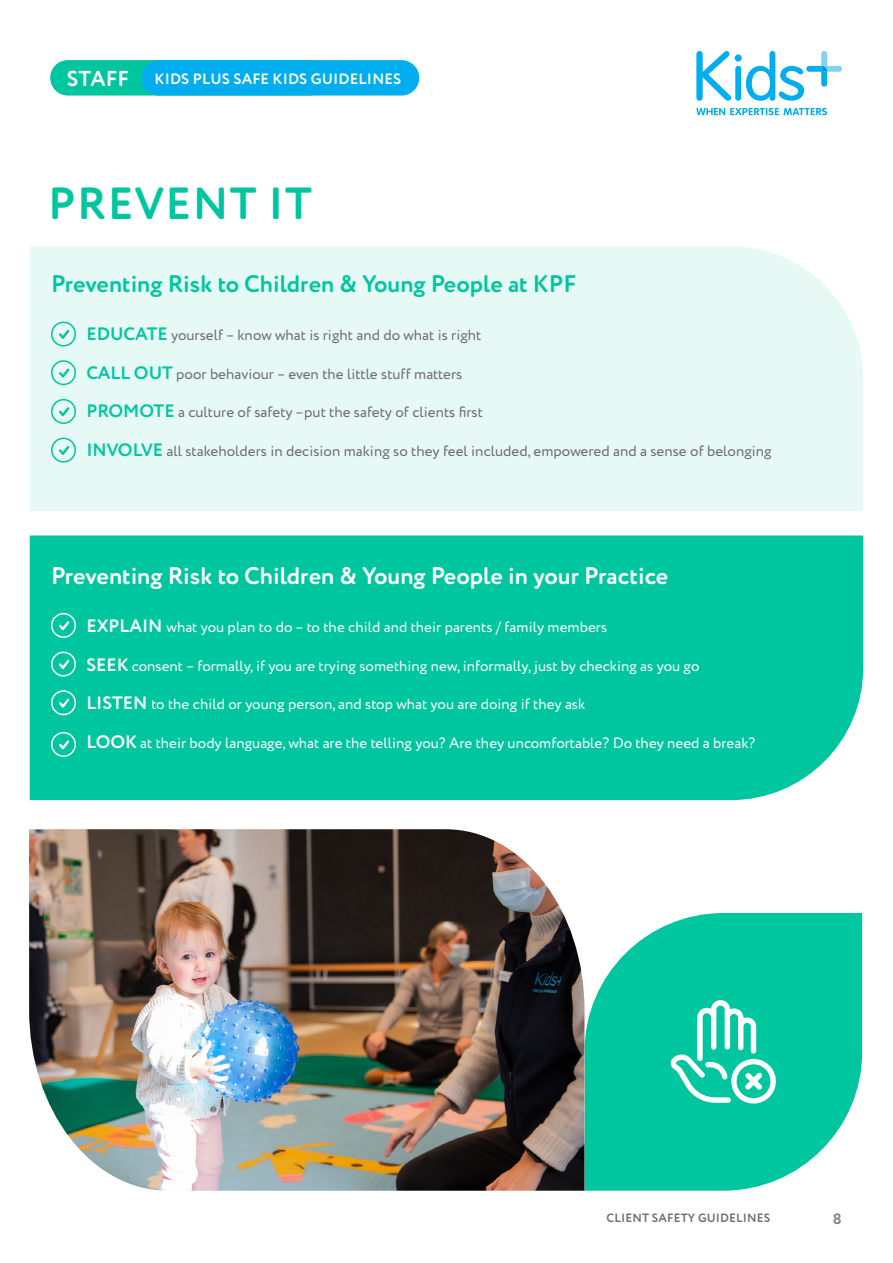
<style>
.page{position:relative;width:893px;height:1263px;background:#fff}
.page>*{position:absolute;margin:0;border:0;box-sizing:border-box;transform-origin:0 0}
.t1{font:700 45px "Circe Rounded";letter-spacing:.03em;color:#00c69f}
.t2{font:700 24px "Circe Rounded";color:#fff}
.t3{font:700 24px "Circe Rounded";color:#00c69f}
.t4{font:15px "Circe Rounded";color:#fff}
.t5{font:15px "Circe Rounded";color:#6d6e71}
.t6{font:700 15px "Circe Rounded";letter-spacing:.01em;color:#fff}
.t7{font:700 15px "Circe Rounded";color:#808285}
.t8{font:700 12px "Circe Rounded";letter-spacing:.01em;color:#6d6e71}
.s1{font-size:21.6px}
.s2{font-weight:700;font-size:18px;color:#00c69f}
.s3{font-weight:700;font-size:18px}
</style>
<div class="page">
<div style="left:30px;top:246px;width:833px;height:265px;background:#e6f9f5"></div>
<div style="left:30px;top:535px;width:833px;height:265px;background:#00c69f"></div>
<svg style="left:584px;top:913px;width:278px;height:278px;fill:#00c69f"></svg>
<img style="left:29px;top:829px;width:555px;height:362px">
<div style="left:51px;top:322px;width:25px;height:24px;border:2px solid #00c69f;border-radius:50%"></div>
<svg style="left:59px;top:330px;width:10px;height:9px"></svg>
<div style="left:51px;top:360px;width:25px;height:25px;border:2px solid #00c69f;border-radius:50%"></div>
<svg style="left:59px;top:369px;width:10px;height:9px"></svg>
<div style="left:51px;top:399px;width:25px;height:25px;border:2px solid #00c69f;border-radius:50%"></div>
<svg style="left:59px;top:407px;width:10px;height:9px"></svg>
<div style="left:51px;top:438px;width:25px;height:25px;border:2px solid #00c69f;border-radius:50%"></div>
<svg style="left:59px;top:446px;width:10px;height:9px"></svg>
<div style="left:51px;top:613px;width:25px;height:25px;border:2px solid #fff;border-radius:50%"></div>
<svg style="left:59px;top:621px;width:10px;height:9px"></svg>
<div style="left:51px;top:652px;width:25px;height:24px;border:2px solid #fff;border-radius:50%"></div>
<svg style="left:59px;top:660px;width:10px;height:9px"></svg>
<div style="left:51px;top:690px;width:25px;height:25px;border:2px solid #fff;border-radius:50%"></div>
<svg style="left:59px;top:699px;width:10px;height:9px"></svg>
<div style="left:51px;top:732px;width:25px;height:25px;border:2px solid #fff;border-radius:50%"></div>
<svg style="left:59px;top:740px;width:10px;height:9px"></svg>
<svg style="left:671px;top:1000px;width:106px;height:105px"></svg>
<div style="left:50px;top:60px;width:278px;height:36px;background:#00c69f;border-radius:18px"></div>
<div style="left:142px;top:60px;width:277px;height:36px;background:#00aeef;border-radius:18px"></div>
<svg style="left:696px;top:51px;width:35px;height:50px"></svg>
<div style="left:735px;top:54px;width:7px;height:8px;background:#00aeef;border-radius:50%"></div>
<div style="left:735px;top:66px;width:6px;height:35px;background:#00aeef;border-radius:3px"></div>
<svg style="left:746px;top:51px;width:96px;height:50px"></svg>
<svg style="left:696px;top:108px;width:131px;height:7px"></svg>
<p class="t6" style="left:67px;top:70px;width:336px"><span class="s1">STAFF</span> KIDS PLUS SAFE KIDS GUIDELINES</p>
<h1 class="t1" style="left:48px;top:177px;width:265px">PREVENT IT</h1>
<h2 class="t3" style="left:51px;top:270px;width:527px">Preventing Risk to Children &amp; Young People at KPF</h2>
<p class="t5" style="left:86px;top:326px;width:397px"><span class="s2">EDUCATE</span> yourself – know what is right and do what is right</p>
<p class="t5" style="left:86px;top:365px;width:377px"><span class="s2">CALL OUT</span> poor behaviour – even the little stuff matters</p>
<p class="t5" style="left:86px;top:403px;width:398px"><span class="s2">PROMOTE</span> a culture of safety –put the safety of clients first</p>
<p class="t5" style="left:86px;top:442px;width:687px"><span class="s2">INVOLVE</span> all stakeholders in decision making so they feel included, empowered and a sense of belonging</p>
<h2 class="t2" style="left:51px;top:562px;width:619px">Preventing Risk to Children &amp; Young People in your Practice</h2>
<p class="t4" style="left:86px;top:618px;width:522px"><span class="s3">EXPLAIN</span> what you plan to do – to the child and their parents / family members</p>
<p class="t4" style="left:86px;top:657px;width:615px"><span class="s3">SEEK</span> consent – formally, if you are trying something new, informally, just by checking as you go</p>
<p class="t4" style="left:86px;top:695px;width:500px"><span class="s3">LISTEN</span> to the child or young person, and stop what you are doing if they ask</p>
<p class="t4" style="left:86px;top:734px;width:670px"><span class="s3">LOOK</span> at their body language, what are the telling you? Are they uncomfortable? Do they need a break?</p>
<p class="t8" style="left:606px;top:1211px;width:165px">CLIENT SAFETY GUIDELINES</p>
<p class="t7" style="left:833px;top:1209px;width:10px">8</p>
</div>
